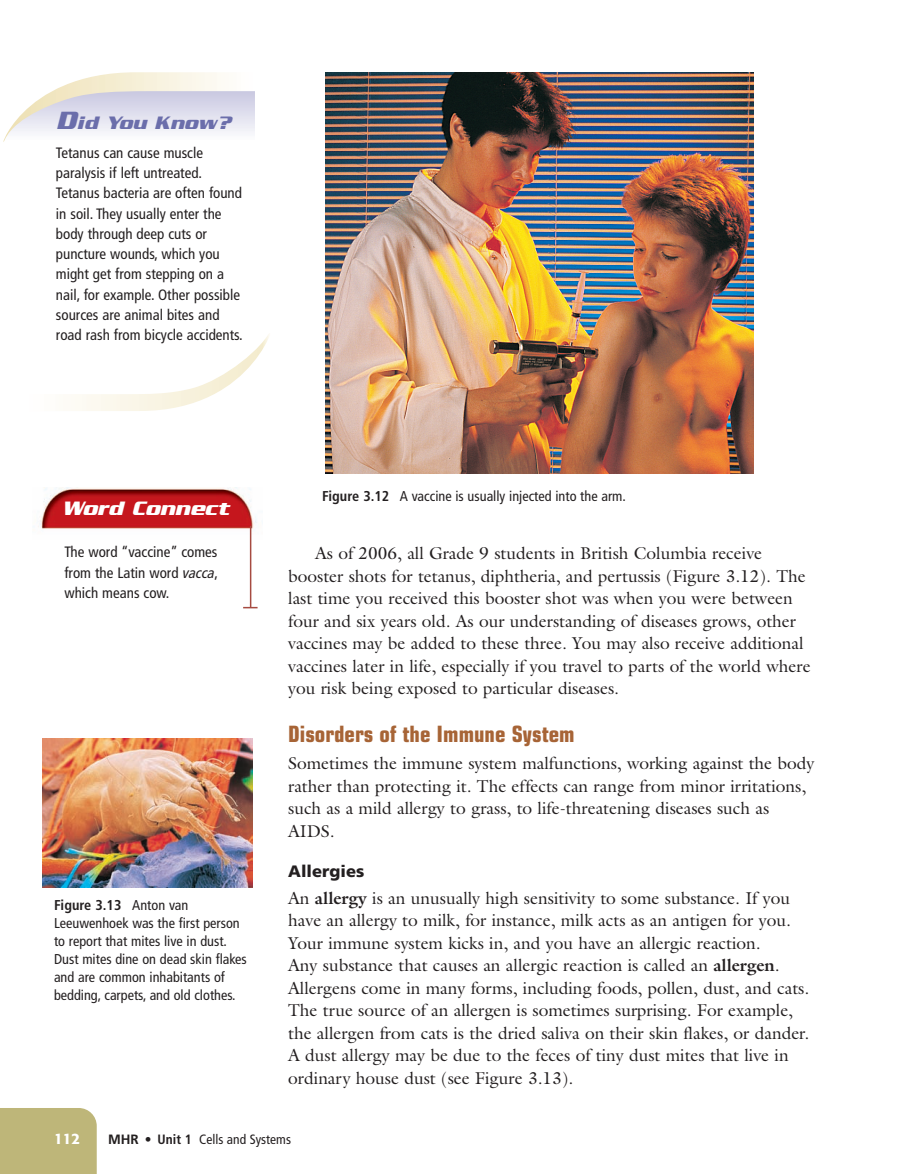
<style>
.page{position:relative;width:904px;height:1174px;background:#fff}
.page>*{position:absolute;margin:0;border:0;box-sizing:border-box;transform-origin:0 0}
.t1{font:700 condensed 22.5px "Eurostile";color:#a76436}
.t2{font:italic 700 21px "Serpentine Sans ICG";color:#fff}
.t3{font:italic 700 19.5px "Serpentine Sans ICG";color:#6b6eab}
.t4{font:17.25px/22.5px "Galliard";color:#231f20}
.t5{font:900 16.5px "Frutiger";color:#231f20}
.t6{font:condensed 15px/20.2px "Frutiger";color:#231f20}
.t7{font:500 15px "Formata";color:#fff}
.t8{font:condensed 14.25px/18px "Frutiger";color:#231f20}
.t9{font:condensed 13.5px "Frutiger";color:#231f20}
.s1{font-size:27px}
.s2{font-family:"Frutiger Cn Ital";font-stretch:normal}
.s3{font-weight:700}
.s4{font-weight:700;font-stretch:normal}
</style>
<div class="page">
<img style="left:0;top:72px;width:754px;height:1101px">
<p class="t3" style="left:56px;top:117px;width:177px"><span class="s1">D</span>id You Know?</p>
<p class="t6" style="left:56px;top:144px;width:188px">Tetanus can cause muscle paralysis if left untreated.<br>Tetanus bacteria are often found in soil. They usually enter the body through deep cuts or puncture wounds, which you might get from stepping on a nail, for example. Other possible sources are animal bites and road rash from bicycle accidents.</p>
<p class="t2" style="left:61px;top:501px;width:170px">Word Connect</p>
<p class="t6" style="left:64px;top:543px;width:155px;text-align:justify">The word “vaccine” comes from the Latin word <span class="s2">vacca</span>, which means cow.</p>
<p class="t8" style="left:54px;top:897px;width:194px"><span class="s3">Figure 3.13</span> Anton van<br>Leeuwenhoek was the first person to report that mites live in dust.<br>Dust mites dine on dead skin flakes and are common inhabitants of bedding, carpets, and old clothes.</p>
<p class="t8" style="left:322px;top:488px;width:305px"><span class="s3">Figure 3.12</span> A vaccine is usually injected into the arm.</p>
<p class="t4" style="left:288px;top:544px;width:524px;text-indent:27px">As of 2006, all Grade 9 students in British Columbia receive booster shots for tetanus, diphtheria, and pertussis (Figure 3.12). The last time you received this booster shot was when you were between four and six years old. As our understanding of diseases grows, other vaccines may be added to these three. You may also receive additional vaccines later in life, especially if you travel to parts of the world where you risk being exposed to particular diseases.</p>
<h1 class="t1" style="left:288px;top:726px;width:288px">Disorders of the Immune System</h1>
<p class="t4" style="left:288px;top:754px;width:527px">Sometimes the immune system malfunctions, working against the body rather than protecting it. The effects can range from minor irritations, such as a mild allergy to grass, to life-threatening diseases such as AIDS.</p>
<p class="t5" style="left:288px;top:864px;width:78px">Allergies</p>
<p class="t4" style="left:288px;top:888px;width:522px">An <span class="s3">allergy</span> is an unusually high sensitivity to some substance. If you have an allergy to milk, for instance, milk acts as an antigen for you.<br>Your immune system kicks in, and you have an allergic reaction.<br>Any substance that causes an allergic reaction is called an <span class="s3">allergen</span>.<br>Allergens come in many forms, including foods, pollen, dust, and cats.<br>The true source of an allergen is sometimes surprising. For example, the allergen from cats is the dried saliva on their skin flakes, or dander.<br>A dust allergy may be due to the feces of tiny dust mites that live in ordinary house dust (see Figure 3.13).</p>
<p class="t7" style="left:54px;top:1131px;width:28px">112</p>
<p class="t9" style="left:108px;top:1133px;width:184px"><span class="s4">MHR •</span> <span class="s3">Unit 1</span> Cells and Systems</p>
</div>
